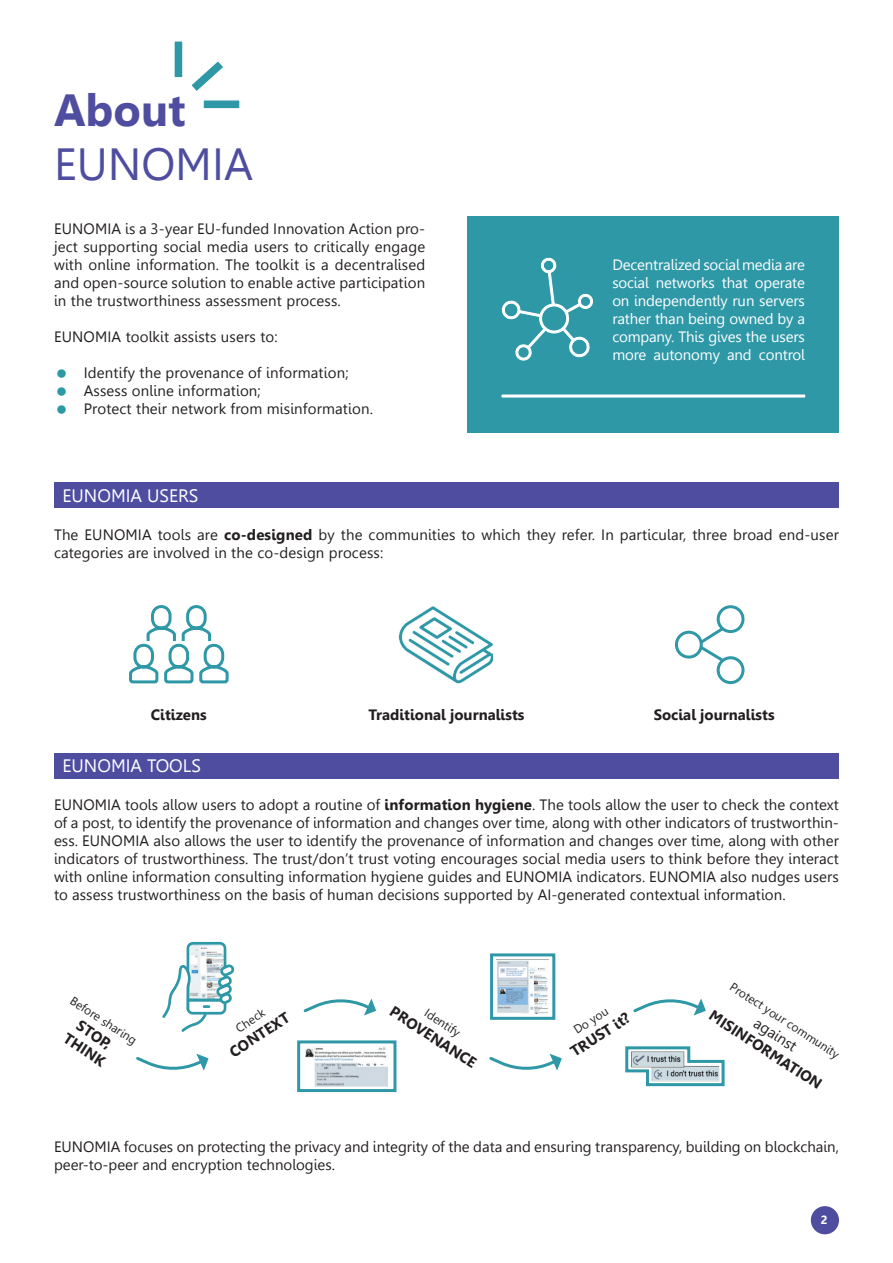
<style>
.page{position:relative;width:893px;height:1263px;background:#fff}
.page>*{position:absolute;margin:0;border:0;box-sizing:border-box;transform-origin:0 0}
.Lauftext{font:45px "Leelawadee";color:#4f4da0}
.Lauftext-2{font:700 45px "Leelawadee";color:#4f4da0}
.U1{font:18px "Leelawadee";color:#fff}
.Lauftext-3{font:15px/18px "Leelawadee";letter-spacing:.01em;color:#231f20;text-align:justify}
.Lauftext-4{font:15px/18px "Leelawadee";letter-spacing:-.01em;color:#fff;text-align:justify}
.Lauftext_Aufzählung{font:700 15px/18px "Leelawadee";color:#231f20;text-align:center}
.t1{font:12px "Leelawadee";color:#231f20}
.t2{font:700 11.85px "Leelawadee";color:#fff}
.s1{font-weight:700}
.s2{font-weight:400}
</style>
<div class="page">
<svg style="left:692px;top:617px;width:51px;height:56px"></svg>
<div style="left:468px;top:216px;width:371px;height:216px;background:#2e98a7"></div>
<div style="left:203px;top:99px;width:37px;height:10px;background:#2e98a7;border:1px solid #fff"></div>
<div style="left:173px;top:40px;width:10px;height:38px;background:#2e98a7;border:1px solid #fff"></div>
<svg style="left:191px;top:61px;width:33px;height:31px"></svg>
<div style="left:190px;top:60px;width:34px;height:32px;border:1px solid #fff;border-radius:6px"></div>
<svg style="left:501px;top:257px;width:92px;height:104px"></svg>
<div style="left:54px;top:753px;width:785px;height:25px;background:#4f4da0"></div>
<div style="left:54px;top:483px;width:785px;height:25px;background:#4f4da0"></div>
<svg style="left:129px;top:605px;width:100px;height:79px"></svg>
<div style="left:676px;top:632px;width:25px;height:25px;background:#fff;border-radius:50%"></div>
<div style="left:675px;top:631px;width:28px;height:27px;border:3px solid #2e98a7;border-radius:50%"></div>
<div style="left:718px;top:658px;width:25px;height:25px;background:#fff;border-radius:50%"></div>
<div style="left:717px;top:656px;width:27px;height:28px;border:3px solid #2e98a7;border-radius:50%"></div>
<div style="left:718px;top:607px;width:25px;height:24px;background:#fff;border-radius:50%"></div>
<div style="left:717px;top:605px;width:27px;height:28px;border:3px solid #2e98a7;border-radius:50%"></div>
<svg style="left:162px;top:942px;width:72px;height:90px"></svg>
<img style="left:497px;top:960px;width:51px;height:53px">
<img style="left:305px;top:1047px;width:83px;height:39px">
<div style="left:301px;top:1042px;width:91px;height:48px;border:3px solid #fff"></div>
<svg style="left:136px;top:1053px;width:73px;height:18px"></svg>
<svg style="left:489px;top:1053px;width:73px;height:18px"></svg>
<svg style="left:303px;top:998px;width:73px;height:17px"></svg>
<svg style="left:633px;top:998px;width:73px;height:17px"></svg>
<div style="left:297px;top:1040px;width:99px;height:52px;border:3px solid #2e98a7"></div>
<div style="left:490px;top:953px;width:65px;height:67px;border:3px solid #2e98a7"></div>
<svg style="left:625px;top:1046px;width:100px;height:41px"></svg>
<svg style="left:501px;top:394px;width:305px;height:4px"></svg>
<svg style="left:399px;top:606px;width:94px;height:77px"></svg>
<div style="left:811px;top:1206px;width:28px;height:28px;background:#4f4da0;border-radius:50%"></div>
<p class="Lauftext-2" style="left:54px;top:84px;width:133px">About</p>
<p class="Lauftext" style="left:54px;top:138px;width:201px">EUNOMIA</p>
<p class="Lauftext-3" style="left:54px;top:220px;width:373px">EUNOMIA is a 3-year EU-funded Innovation Action pro&shy;ject supporting social media users to critically engage with online information. The toolkit is a decentralised and open-source solution to enable active participation in the trustworthiness assessment process.</p>
<p class="Lauftext-3" style="left:54px;top:328px;width:225px">EUNOMIA toolkit assists users to:</p>
<p class="Lauftext-3" style="left:84px;top:364px;width:266px">Identify the provenance of information;</p>
<p class="Lauftext-3" style="left:84px;top:382px;width:179px">Assess online information;</p>
<p class="Lauftext-3" style="left:84px;top:400px;width:291px">Protect their network from misinformation.</p>
<p class="Lauftext-4" style="left:612px;top:256px;width:194px">Decentralized social media are social networks that operate on independently run servers rather than being owned by a company. This gives the users more autonomy and control</p>
<p class="U1" style="left:63px;top:485px;width:137px">EUNOMIA USERS</p>
<p class="Lauftext-3" style="left:54px;top:526px;width:786px">The EUNOMIA tools are <span class="s1">co-designed</span> by the communities to which they refer. In particular, three broad end-user categories are involved in the co-design process:</p>
<p class="Lauftext_Aufzählung" style="left:151px;top:706px;width:57px">Citizens</p>
<p class="Lauftext_Aufzählung" style="left:368px;top:706px;width:158px">Traditional journalists</p>
<p class="Lauftext_Aufzählung" style="left:654px;top:706px;width:122px">Social journalists</p>
<p class="U1" style="left:63px;top:755px;width:140px">EUNOMIA TOOLS</p>
<p class="Lauftext-3" style="left:54px;top:796px;width:786px">EUNOMIA tools allow users to adopt a routine of <span class="s1">information hygiene</span>. The tools allow the user to check the context of a post, to identify the provenance of information and changes over time, along with other indicators of trustworthin&shy;ess. EUNOMIA also allows the user to identify the provenance of information and changes over time, along with other indicators of trustworthiness. The trust/don’t trust voting encourages social media users to think before they interact with online information consulting information hygiene guides and EUNOMIA indicators. EUNOMIA also nudges users to assess trustworthiness on the basis of human decisions supported by AI-generated contextual information.</p>
<p class="t1" style="left:75px;top:994px;width:78px;rotate:33deg">Before sharing</p>
<p class="Lauftext_Aufzählung" style="left:83px;top:1016px;width:40px;rotate:33deg">STOP,</p>
<p class="Lauftext_Aufzählung" style="left:70px;top:1029px;width:48px;rotate:33deg">THINK</p>
<p class="Lauftext_Aufzählung" style="left:396px;top:1002px;width:101px;rotate:33deg">PROVENANCE</p>
<p class="t1" style="left:233px;top:1023px;width:34px;rotate:-33deg">Check</p>
<p class="t1" style="left:429px;top:1006px;width:42px;rotate:33deg">Identify</p>
<p class="Lauftext_Aufzählung" style="left:226px;top:1046px;width:70px;rotate:-33deg">CONTEXT</p>
<p class="t1" style="left:571px;top:1025px;width:40px;rotate:-33deg">Do you</p>
<p class="Lauftext_Aufzählung" style="left:567px;top:1045px;width:69px;rotate:-33deg">TRUST it?</p>
<p class="t1" style="left:735px;top:980px;width:129px;rotate:33deg">Protect your community</p>
<p class="Lauftext_Aufzählung" style="left:725px;top:991px;width:133px;rotate:33deg"><span class="s2">against<br></span>MISINFORMATION</p>
<p class="Lauftext-3" style="left:54px;top:1138px;width:786px">EUNOMIA focuses on protecting the privacy and integrity of the data and ensuring transparency, building on blockchain, peer-to-peer and encryption technologies.</p>
<p class="t2" style="left:821px;top:1213px;width:8px">2</p>
</div>
